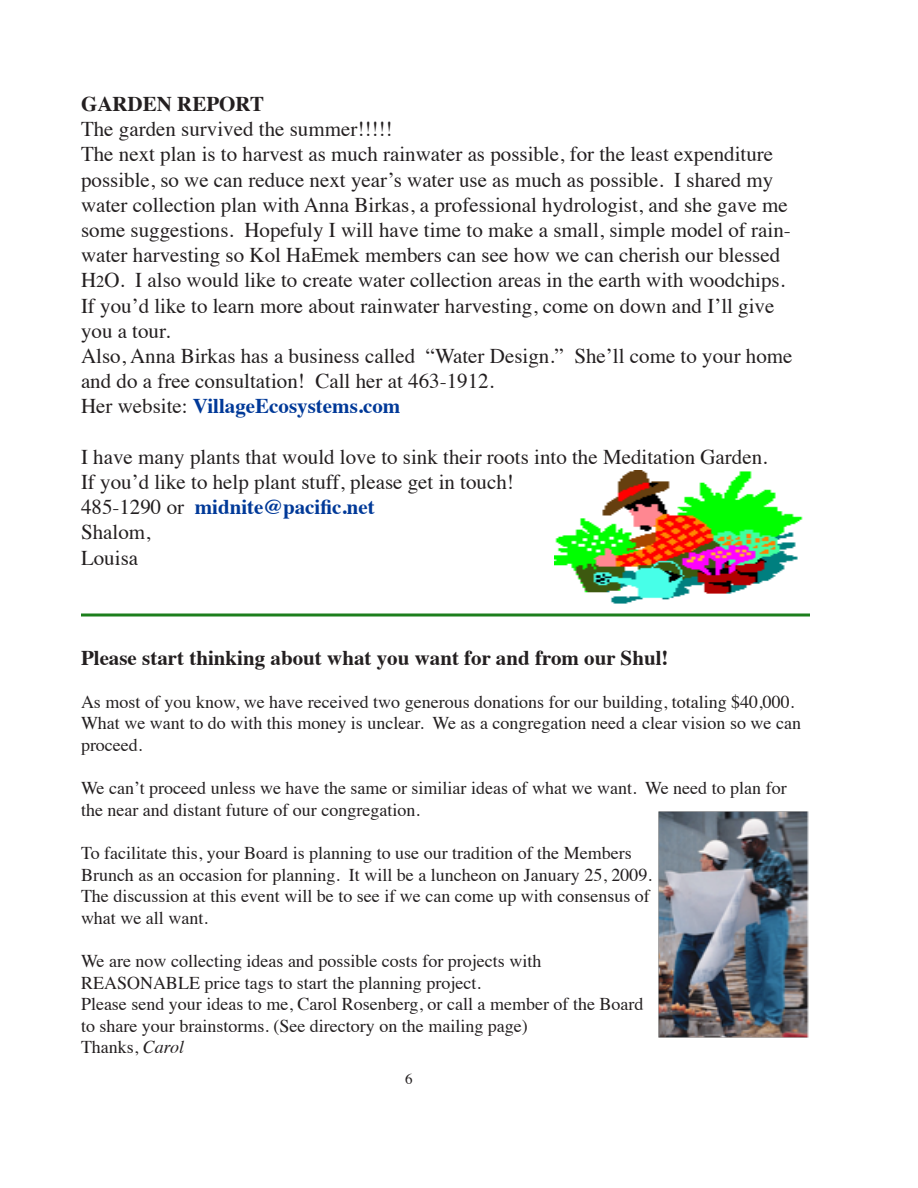
<style>
.page{position:relative;width:918px;height:1188px;background:#fff}
.page>*{position:absolute;margin:0;border:0;box-sizing:border-box;transform-origin:0 0}
.t1{font:21px/25.2px "Times";color:#231f20}
.t2{font:700 21px "Times";color:#231f20}
.t3{font:700 21px "Times";color:#003998}
.t4{font:18px/21.6px "Times";color:#231f20}
.t5{font:15px "Times";color:#231f20}
.s1{font-size:16.5px}
.s2{font-weight:400;color:#231f20}
.s3{font-style:italic}
</style>
<div class="page">
<hr style="left:81px;top:614px;width:729px;height:2px;background:#1c7f1c">
<img style="left:554px;top:470px;width:249px;height:134px">
<img style="left:658px;top:811px;width:150px;height:227px">
<p class="t2" style="left:81px;top:84px;width:185px">GARDEN REPORT</p>
<p class="t1" style="left:81px;top:115px;width:313px">The garden survived the summer!!!!!</p>
<p class="t1" style="left:81px;top:140px;width:711px">The next plan is to harvest as much rainwater as possible, for the least expenditure possible, so we can reduce next year’s water use as much as possible. I shared my water collection plan with Anna Birkas, a professional hydrologist, and she gave me some suggestions. Hopefuly I will have time to make a small, simple model of rain&shy;water harvesting so Kol HaEmek members can see how we can cherish our blessed H<span class="s1">2</span>O. I also would like to create water collection areas in the earth with woodchips.</p>
<p class="t1" style="left:81px;top:291px;width:695px">If you’d like to learn more about rainwater harvesting, come on down and I’ll give you a tour.</p>
<p class="t1" style="left:81px;top:342px;width:713px">Also, Anna Birkas has a business called “Water Design.” She’ll come to your home and do a free consultation! Call her at 463-1912.</p>
<p class="t3" style="left:81px;top:386px;width:321px"><span class="s2">Her website:</span> VillageEcosystems.com</p>
<p class="t1" style="left:81px;top:442px;width:688px">I have many plants that would love to sink their roots into the Meditation Garden.</p>
<p class="t1" style="left:81px;top:468px;width:434px">If you’d like to help plant stuff, please get in touch!</p>
<p class="t3" style="left:81px;top:487px;width:295px"><span class="s2">485-1290 or</span> midnite@pacific.net</p>
<p class="t1" style="left:81px;top:518px;width:71px">Shalom,</p>
<p class="t1" style="left:81px;top:543px;width:59px">Louisa</p>
<p class="t2" style="left:81px;top:637px;width:589px">Please start thinking about what you want for and from our Shul!</p>
<p class="t4" style="left:81px;top:689px;width:715px">As most of you know, we have received two generous donations for our building, totaling $40,000.</p>
<p class="t4" style="left:81px;top:711px;width:722px">What we want to do with this money is unclear. We as a congregation need a clear vision so we can proceed.</p>
<p class="t4" style="left:81px;top:776px;width:707px">We can’t proceed unless we have the same or similiar ideas of what we want. We need to plan for the near and distant future of our congregation.</p>
<p class="t4" style="left:81px;top:841px;width:572px">To facilitate this, your Board is planning to use our tradition of the Members Brunch as an occasion for planning. It will be a luncheon on January 25, 2009.<br>The discussion at this event will be to see if we can come up with consensus of what we all want.</p>
<p class="t4" style="left:81px;top:949px;width:462px">We are now collecting ideas and possible costs for projects with</p>
<p class="t4" style="left:81px;top:970px;width:401px">REASONABLE price tags to start the planning project.</p>
<p class="t4" style="left:81px;top:992px;width:564px">Please send your ideas to me, Carol Rosenberg, or call a member of the Board to share your brainstorms. (See directory on the mailing page)</p>
<p class="t4" style="left:81px;top:1035px;width:105px">Thanks, <span class="s3">Carol</span></p>
<p class="t5" style="left:405px;top:1064px;width:9px">6</p>
</div>
